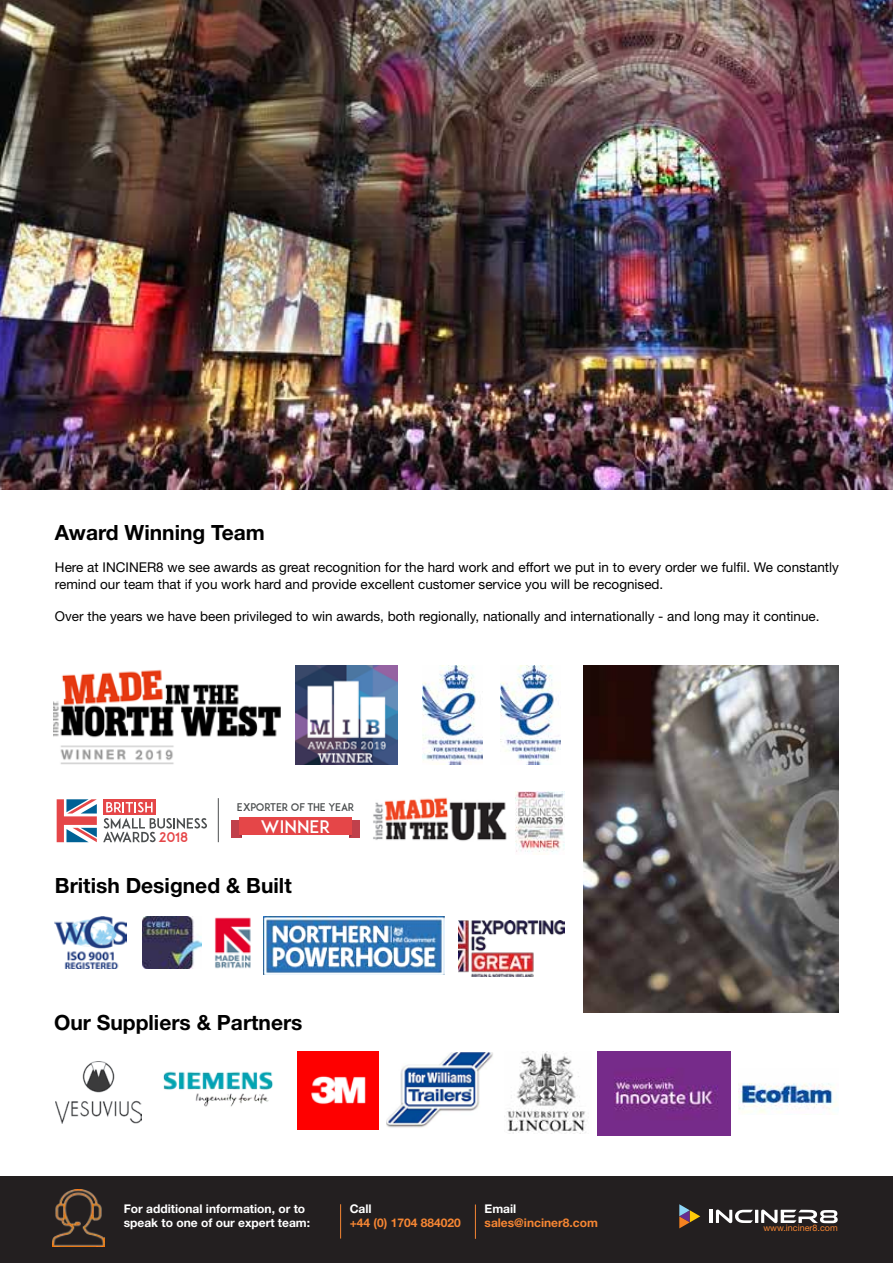
<style>
.page{position:relative;width:893px;height:1263px;background:#fff}
.page>*{position:absolute;margin:0;border:0;box-sizing:border-box;transform-origin:0 0}
.t1{font:700 21px "Helvetica Neue LT Std";color:#000}
.t2{font:17.55px "ADAM.CGPRO";color:#fff}
.t3{font:13.5px/16.2px "Helvetica Neue LT Std";color:#000}
.t4{font:13.35px "ADAM.CGPRO";color:#e54648}
.t5{font:700 12px/14.4px "Helvetica Neue LT Std";color:#fff}
.t6{font:700 12px "Helvetica Neue LT Std";color:#f68633}
.t7{font:10.5px "ADAM.CGPRO";letter-spacing:-.02em;color:#4b4e4f}
.t8{font:9px "Helvetica Neue LT Std";color:#f68633}
</style>
<div class="page">
<div style="left:0;top:1177px;width:893px;height:86px;background:#231f20"></div>
<img style="left:53px;top:1190px;width:51px;height:56px">
<svg style="left:679px;top:1204px;width:21px;height:24px"></svg>
<svg style="left:710px;top:1209px;width:128px;height:14px"></svg>
<hr style="left:340px;top:1204px;width:1px;height:34px;background:#f68633">
<hr style="left:475px;top:1204px;width:1px;height:35px;background:#f68633">
<img style="left:215px;top:917px;width:36px;height:52px">
<img style="left:264px;top:917px;width:180px;height:58px">
<img style="left:143px;top:917px;width:58px;height:51px">
<hr style="left:218px;top:798px;width:1px;height:44px;background:#4b4e4f">
<div style="left:231px;top:819px;width:11px;height:18px;background:#c0404b"></div>
<div style="left:349px;top:819px;width:11px;height:18px;background:#c0404b"></div>
<div style="left:239px;top:817px;width:113px;height:18px;background:#e54648"></div>
<svg style="left:57px;top:799px;width:40px;height:43px"></svg>
<div style="left:103px;top:799px;width:52px;height:16px;background:#e54648"></div>
<svg style="left:106px;top:802px;width:47px;height:10px"></svg>
<svg style="left:103px;top:818px;width:104px;height:25px"></svg>
<img style="left:53px;top:669px;width:228px;height:95px">
<img style="left:458px;top:920px;width:106px;height:56px">
<img style="left:515px;top:791px;width:49px;height:61px">
<img style="left:500px;top:666px;width:60px;height:98px">
<img style="left:422px;top:666px;width:61px;height:98px">
<img style="left:584px;top:666px;width:255px;height:346px">
<img style="left:295px;top:666px;width:102px;height:98px">
<img style="left:373px;top:797px;width:134px;height:44px">
<img style="left:55px;top:1061px;width:86px;height:63px">
<img style="left:163px;top:1071px;width:110px;height:36px">
<img style="left:738px;top:1083px;width:101px;height:30px">
<img style="left:297px;top:1051px;width:81px;height:78px">
<img style="left:386px;top:1052px;width:107px;height:76px">
<img style="left:504px;top:1051px;width:82px;height:82px">
<img style="left:597px;top:1051px;width:133px;height:84px">
<img style="left:55px;top:917px;width:71px;height:51px">
<img style="left:0;top:0;width:893px;height:489px">
<h1 class="t1" style="left:55px;top:519px;width:211px">Award Winning Team</h1>
<p class="t3" style="left:55px;top:559px;width:785px">Here at INCINER8 we see awards as great recognition for the hard work and effort we put in to every order we fulfil. We constantly remind our team that if you work hard and provide excellent customer service you will be recognised.</p>
<p class="t3" style="left:55px;top:608px;width:766px">Over the years we have been privileged to win awards, both regionally, nationally and internationally - and long may it continue.</p>
<p class="t4" style="left:159px;top:829px;width:31px">2018</p>
<p class="t7" style="left:237px;top:801px;width:119px">EXPORTER OF THE YEAR</p>
<p class="t2" style="left:261px;top:815px;width:73px">WINNER</p>
<h1 class="t1" style="left:55px;top:872px;width:238px">British Designed &amp; Built</h1>
<h1 class="t1" style="left:54px;top:1010px;width:250px">Our Suppliers &amp; Partners</h1>
<p class="t5" style="left:124px;top:1201px;width:188px">For additional information, or to speak to one of our expert team:</p>
<p class="t5" style="left:350px;top:1201px;width:23px">Call</p>
<p class="t6" style="left:350px;top:1215px;width:113px">+44 (0) 1704 884020</p>
<p class="t5" style="left:485px;top:1201px;width:33px">Email</p>
<p class="t6" style="left:485px;top:1216px;width:115px">sales@inciner8.com</p>
<p class="t8" style="left:763px;top:1223px;width:76px">www.inciner8.com</p>
</div>
